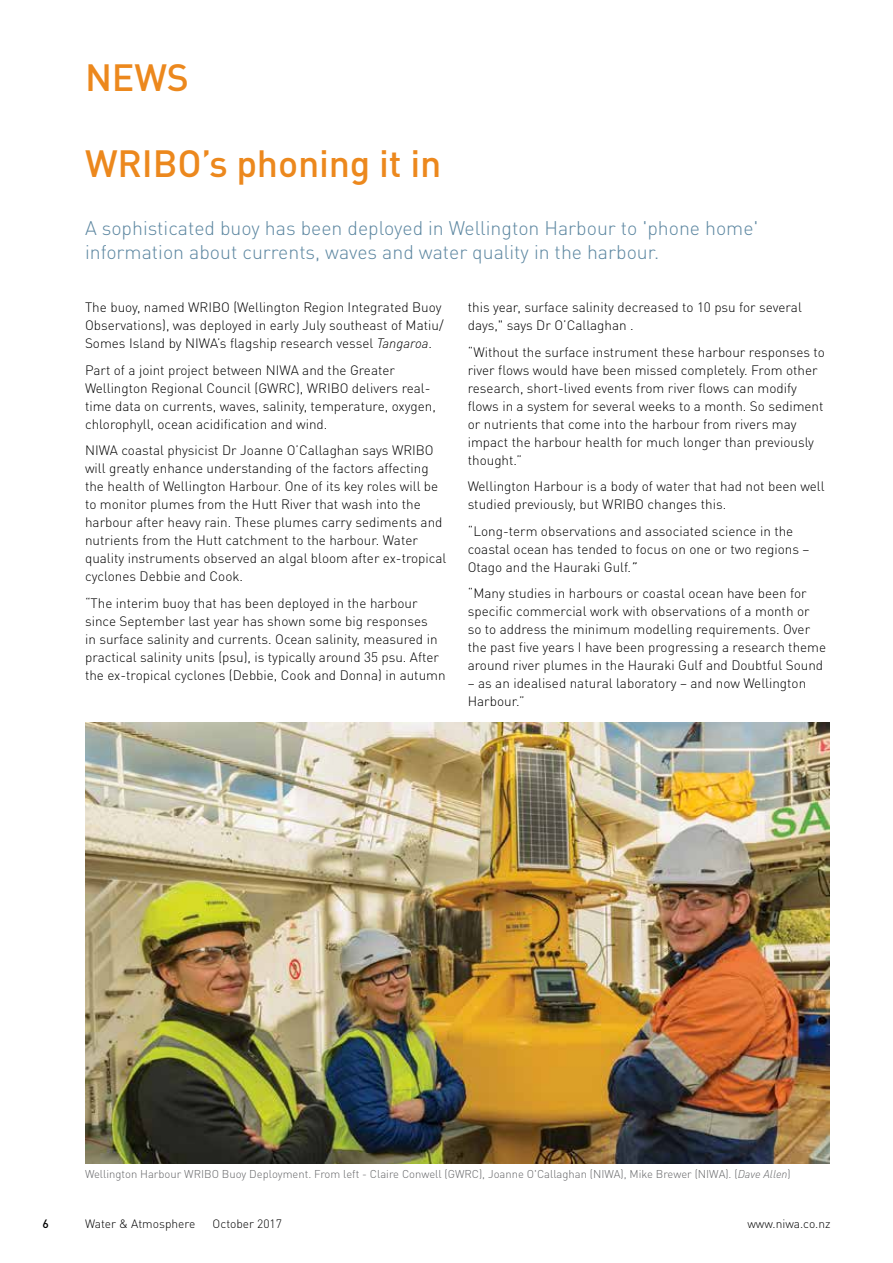
<style>
.page{position:relative;width:893px;height:1263px;background:#fff}
.page>*{position:absolute;margin:0;border:0;box-sizing:border-box;transform-origin:0 0}
.t1{font:500 37.5px "DIN Pro";letter-spacing:-.005em;color:#ec881d}
.t2{font:300 19.5px/24px "DIN Pro";color:#5d87a1}
.t3{font:300 13.5px/18px "DIN Pro";color:#000}
.t4{font:300 12px "DIN Pro";color:#000}
.t5{font:500 12px "DIN Pro";color:#000}
.t6{font:300 11.25px "DIN Pro";color:#636466}
.s1{font-weight:400;font-style:italic}
.s2{font-style:italic}
</style>
<div class="page">
<img style="left:85px;top:723px;width:744px;height:440px">
<h1 class="t1" style="left:85px;top:47px;width:105px">NEWS</h1>
<h1 class="t1" style="left:85px;top:134px;width:358px">WRIBO’s phoning it in</h1>
<h2 class="t2" style="left:85px;top:214px;width:675px">A sophisticated buoy has been deployed in Wellington Harbour to 'phone home' information about currents, waves and water quality in the harbour.</h2>
<p class="t3" style="left:468px;top:297px;width:336px">this year, surface salinity decreased to 10 psu for several days," says Dr O’Callaghan .</p>
<p class="t3" style="left:468px;top:341px;width:359px">“Without the surface instrument these harbour responses to river flows would have been missed completely. From other research, short-lived events from river flows can modify flows in a system for several weeks to a month. So sediment or nutrients that come into the harbour from rivers may impact the harbour health for much longer than previously thought.”</p>
<p class="t3" style="left:468px;top:476px;width:358px">Wellington Harbour is a body of water that had not been well studied previously, but WRIBO changes this.</p>
<p class="t3" style="left:468px;top:520px;width:343px">“Long-term observations and associated science in the coastal ocean has tended to focus on one or two regions –<br>Otago and the Hauraki Gulf.<span class="s1">”</span></p>
<p class="t3" style="left:468px;top:583px;width:360px">“Many studies in harbours or coastal ocean have been for specific commercial work with observations of a month or so to address the minimum modelling requirements. Over the past five years I have been progressing a research theme around river plumes in the Hauraki Gulf and Doubtful Sound</p>
<p class="t3" style="left:468px;top:673px;width:340px">– as an idealised natural laboratory – and now Wellington<br>Harbour.”</p>
<p class="t3" style="left:85px;top:297px;width:360px">The buoy, named WRIBO (Wellington Region Integrated Buoy<br>Observations), was deployed in early July southeast of Matiu/<br>Somes Island by NIWA’s flagship research vessel <span class="s2">Tangaroa</span>.</p>
<p class="t3" style="left:85px;top:359px;width:352px">Part of a joint project between NIWA and the Greater Wellington Regional Council (GWRC), WRIBO delivers real&shy;time data on currents, waves, salinity, temperature, oxygen, chlorophyll, ocean acidification and wind.</p>
<p class="t3" style="left:85px;top:440px;width:363px">NIWA coastal physicist Dr Joanne O’Callaghan says WRIBO will greatly enhance understanding of the factors affecting the health of Wellington Harbour. One of its key roles will be to monitor plumes from the Hutt River that wash into the harbour after heavy rain. These plumes carry sediments and nutrients from the Hutt catchment to the harbour. Water quality instruments observed an algal bloom after ex-tropical cyclones Debbie and Cook.</p>
<p class="t3" style="left:85px;top:592px;width:362px">“The interim buoy that has been deployed in the harbour since September last year has shown some big responses<br>in surface salinity and currents. Ocean salinity, measured in practical salinity units (psu), is typically around 35 psu. After the ex-tropical cyclones (Debbie, Cook and Donna) in autumn</p>
<p class="t6" style="left:85px;top:1165px;width:707px">Wellington Harbour WRIBO Buoy Deployment. From left - Claire Conwell (GWRC), Joanne O'Callaghan (NIWA), Mike Brewer (NIWA). (<span class="s2">Dave Allen</span>)</p>
<p class="t5" style="left:43px;top:1214px;width:8px">6</p>
<p class="t4" style="left:85px;top:1215px;width:112px">Water &amp; Atmosphere</p>
<p class="t4" style="left:213px;top:1215px;width:71px">October 2017</p>
<p class="t4" style="left:747px;top:1215px;width:85px">www.niwa.co.nz</p>
</div>
